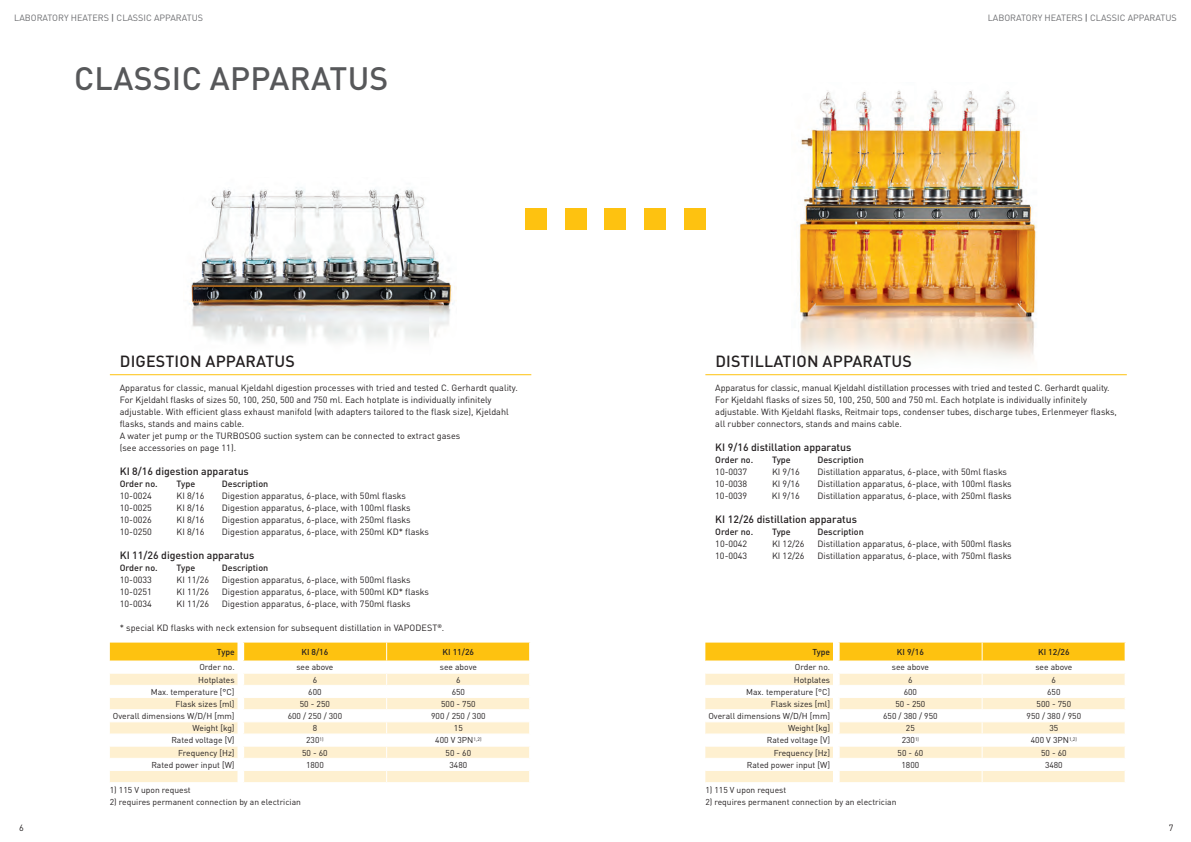
<style>
.page{position:relative;width:1191px;height:842px;background:#fff}
.page>*{position:absolute;margin:0;border:0;box-sizing:border-box;transform-origin:0 0}
.t1{font:500 32px "DINOT";letter-spacing:.01em;color:#57585a}
.t2{font:500 16px "DINOT";letter-spacing:.01em;color:#231f20}
.t3{font:500 10.5px "DINOT";color:#231f20}
.t4{font:9px/12px "DINOT";color:#231f20}
.t5{font:500 9px "DINOT";color:#231f20}
.t6{font:9px "DINOT";color:#6c6d70}
.t7{font:8.5px "DINOT";color:#231f20}
.t8{font:500 8.5px "DINOT";color:#231f20}
.s1{font-weight:500}
</style>
<div class="page">
<img style="left:184px;top:187px;width:272px;height:189px">
<img style="left:791px;top:90px;width:251px;height:286px">
<hr style="left:110px;top:374px;width:421px;height:1px;background:#fec210">
<hr style="left:705px;top:374px;width:421px;height:1px;background:#fec210">
<div style="left:525px;top:208px;width:21px;height:22px;background:#fec210"></div>
<div style="left:565px;top:208px;width:21px;height:22px;background:#fec210"></div>
<div style="left:604px;top:208px;width:22px;height:22px;background:#fec210"></div>
<div style="left:644px;top:208px;width:21px;height:22px;background:#fec210"></div>
<div style="left:684px;top:208px;width:21px;height:22px;background:#fec210"></div>
<svg style="left:110px;top:643px;width:420px;height:139px"></svg>
<svg style="left:705px;top:643px;width:420px;height:139px"></svg>
<p class="t6" style="left:14px;top:12px;width:190px">LABORATORY HEATERS <span class="s1">|</span> CLASSIC APPARATUS</p>
<p class="t6" style="left:987px;top:12px;width:190px">LABORATORY HEATERS <span class="s1">|</span> CLASSIC APPARATUS</p>
<h1 class="t1" style="left:74px;top:58px;width:316px">CLASSIC APPARATUS</h1>
<h2 class="t2" style="left:120px;top:351px;width:176px">DIGESTION APPARATUS</h2>
<p class="t4" style="left:120px;top:381px;width:399px">Apparatus for classic, manual Kjeldahl digestion processes with tried and tested C. Gerhardt quality.<br>For Kjeldahl flasks of sizes 50, 100, 250, 500 and 750 ml. Each hotplate is individually infinitely adjustable. With efficient glass exhaust manifold (with adapters tailored to the flask size), Kjeldahl flasks, stands and mains cable.<br>A water jet pump or the TURBOSOG suction system can be connected to extract gases<br>(see accessories on page 11).</p>
<p class="t3" style="left:120px;top:464px;width:131px">KI 8/16 digestion apparatus</p>
<p class="t5" style="left:120px;top:478px;width:39px">Order no.</p>
<p class="t5" style="left:176px;top:478px;width:20px">Type</p>
<p class="t5" style="left:222px;top:478px;width:48px">Description</p>
<p class="t4" style="left:120px;top:489px;width:34px">10-0024</p>
<p class="t4" style="left:176px;top:489px;width:29px">KI 8/16</p>
<p class="t4" style="left:222px;top:489px;width:185px">Digestion apparatus, 6-place, with 50ml flasks</p>
<p class="t4" style="left:120px;top:501px;width:34px">10-0025</p>
<p class="t4" style="left:176px;top:501px;width:29px">KI 8/16</p>
<p class="t4" style="left:222px;top:501px;width:190px">Digestion apparatus, 6-place, with 100ml flasks</p>
<p class="t4" style="left:120px;top:513px;width:34px">10-0026</p>
<p class="t4" style="left:176px;top:513px;width:29px">KI 8/16</p>
<p class="t4" style="left:222px;top:513px;width:190px">Digestion apparatus, 6-place, with 250ml flasks</p>
<p class="t4" style="left:120px;top:525px;width:34px">10-0250</p>
<p class="t4" style="left:176px;top:525px;width:29px">KI 8/16</p>
<p class="t4" style="left:222px;top:525px;width:209px">Digestion apparatus, 6-place, with 250ml KD* flasks</p>
<p class="t3" style="left:120px;top:548px;width:136px">KI 11/26 digestion apparatus</p>
<p class="t5" style="left:120px;top:562px;width:39px">Order no.</p>
<p class="t5" style="left:176px;top:562px;width:20px">Type</p>
<p class="t5" style="left:222px;top:562px;width:48px">Description</p>
<p class="t4" style="left:120px;top:573px;width:34px">10-0033</p>
<p class="t4" style="left:176px;top:573px;width:34px">KI 11/26</p>
<p class="t4" style="left:222px;top:573px;width:190px">Digestion apparatus, 6-place, with 500ml flasks</p>
<p class="t4" style="left:120px;top:585px;width:34px">10-0251</p>
<p class="t4" style="left:176px;top:585px;width:34px">KI 11/26</p>
<p class="t4" style="left:222px;top:585px;width:209px">Digestion apparatus, 6-place, with 500ml KD* flasks</p>
<p class="t4" style="left:120px;top:597px;width:34px">10-0034</p>
<p class="t4" style="left:176px;top:597px;width:34px">KI 11/26</p>
<p class="t4" style="left:222px;top:597px;width:190px">Digestion apparatus, 6-place, with 750ml flasks</p>
<p class="t4" style="left:120px;top:621px;width:326px">* special KD flasks with neck extension for subsequent distillation in VAPODEST<sup>®</sup>.</p>
<p class="t8" style="left:217px;top:646px;width:19px">Type</p>
<p class="t8" style="left:301px;top:646px;width:28px">KI 8/16</p>
<p class="t8" style="left:442px;top:646px;width:33px">KI 11/26</p>
<p class="t7" style="left:199px;top:662px;width:37px">Order no.</p>
<p class="t7" style="left:296px;top:662px;width:39px">see above</p>
<p class="t7" style="left:440px;top:662px;width:39px">see above</p>
<p class="t7" style="left:198px;top:674px;width:38px">Hotplates</p>
<p class="t7" style="left:313px;top:674px;width:6px">6</p>
<p class="t7" style="left:456px;top:674px;width:6px">6</p>
<p class="t7" style="left:151px;top:686px;width:85px">Max. temperature [°C]</p>
<p class="t7" style="left:308px;top:686px;width:15px">600</p>
<p class="t7" style="left:452px;top:686px;width:15px">650</p>
<p class="t7" style="left:175px;top:698px;width:61px">Flask sizes [ml]</p>
<p class="t7" style="left:300px;top:698px;width:32px">50 - 250</p>
<p class="t7" style="left:441px;top:698px;width:36px">500 - 750</p>
<p class="t7" style="left:113px;top:711px;width:123px">Overall dimensions W/D/H [mm]</p>
<p class="t7" style="left:288px;top:711px;width:56px">600 / 250 / 300</p>
<p class="t7" style="left:431px;top:711px;width:56px">900 / 250 / 300</p>
<p class="t7" style="left:193px;top:723px;width:44px">Weight [kg]</p>
<p class="t7" style="left:313px;top:723px;width:6px">8</p>
<p class="t7" style="left:454px;top:723px;width:10px">15</p>
<p class="t7" style="left:171px;top:735px;width:65px">Rated voltage [V]</p>
<p class="t7" style="left:306px;top:735px;width:19px">230<sup>1)</sup></p>
<p class="t7" style="left:435px;top:735px;width:48px">400 V 3PN<sup>1,2)</sup></p>
<p class="t7" style="left:178px;top:747px;width:58px">Frequency [Hz]</p>
<p class="t7" style="left:302px;top:747px;width:27px">50 - 60</p>
<p class="t7" style="left:445px;top:747px;width:27px">50 - 60</p>
<p class="t7" style="left:151px;top:759px;width:85px">Rated power input [W]</p>
<p class="t7" style="left:306px;top:759px;width:19px">1800</p>
<p class="t7" style="left:449px;top:759px;width:19px">3480</p>
<p class="t7" style="left:110px;top:785px;width:82px">1) 115 V upon request</p>
<p class="t7" style="left:110px;top:797px;width:193px">2) requires permanent connection by an electrician</p>
<h2 class="t2" style="left:715px;top:351px;width:198px">DISTILLATION APPARATUS</h2>
<p class="t4" style="left:715px;top:381px;width:403px">Apparatus for classic, manual Kjeldahl distillation processes with tried and tested C. Gerhardt quality.<br>For Kjeldahl flasks of sizes 50, 100, 250, 500 and 750 ml. Each hotplate is individually infinitely adjustable. With Kjeldahl flasks, Reitmair tops, condenser tubes, discharge tubes, Erlenmeyer flasks, all rubber connectors, stands and mains cable.</p>
<p class="t3" style="left:715px;top:440px;width:138px">KI 9/16 distillation apparatus</p>
<p class="t5" style="left:715px;top:454px;width:39px">Order no.</p>
<p class="t5" style="left:772px;top:454px;width:20px">Type</p>
<p class="t5" style="left:817px;top:454px;width:48px">Description</p>
<p class="t4" style="left:715px;top:465px;width:34px">10-0037</p>
<p class="t4" style="left:772px;top:465px;width:29px">KI 9/16</p>
<p class="t4" style="left:817px;top:465px;width:191px">Distillation apparatus, 6-place, with 50ml flasks</p>
<p class="t4" style="left:715px;top:477px;width:34px">10-0038</p>
<p class="t4" style="left:772px;top:477px;width:29px">KI 9/16</p>
<p class="t4" style="left:817px;top:477px;width:196px">Distillation apparatus, 6-place, with 100ml flasks</p>
<p class="t4" style="left:715px;top:489px;width:34px">10-0039</p>
<p class="t4" style="left:772px;top:489px;width:29px">KI 9/16</p>
<p class="t4" style="left:817px;top:489px;width:196px">Distillation apparatus, 6-place, with 250ml flasks</p>
<p class="t3" style="left:715px;top:512px;width:143px">KI 12/26 distillation apparatus</p>
<p class="t5" style="left:715px;top:526px;width:39px">Order no.</p>
<p class="t5" style="left:772px;top:526px;width:20px">Type</p>
<p class="t5" style="left:817px;top:526px;width:48px">Description</p>
<p class="t4" style="left:715px;top:537px;width:34px">10-0042</p>
<p class="t4" style="left:772px;top:537px;width:34px">KI 12/26</p>
<p class="t4" style="left:817px;top:537px;width:196px">Distillation apparatus, 6-place, with 500ml flasks</p>
<p class="t4" style="left:715px;top:549px;width:34px">10-0043</p>
<p class="t4" style="left:772px;top:549px;width:34px">KI 12/26</p>
<p class="t4" style="left:817px;top:549px;width:196px">Distillation apparatus, 6-place, with 750ml flasks</p>
<p class="t8" style="left:812px;top:646px;width:19px">Type</p>
<p class="t8" style="left:897px;top:646px;width:28px">KI 9/16</p>
<p class="t8" style="left:1038px;top:646px;width:33px">KI 12/26</p>
<p class="t7" style="left:795px;top:662px;width:37px">Order no.</p>
<p class="t7" style="left:892px;top:662px;width:39px">see above</p>
<p class="t7" style="left:1035px;top:662px;width:39px">see above</p>
<p class="t7" style="left:793px;top:674px;width:38px">Hotplates</p>
<p class="t7" style="left:908px;top:674px;width:6px">6</p>
<p class="t7" style="left:1051px;top:674px;width:6px">6</p>
<p class="t7" style="left:746px;top:686px;width:85px">Max. temperature [°C]</p>
<p class="t7" style="left:903px;top:686px;width:15px">600</p>
<p class="t7" style="left:1047px;top:686px;width:15px">650</p>
<p class="t7" style="left:771px;top:698px;width:61px">Flask sizes [ml]</p>
<p class="t7" style="left:895px;top:698px;width:32px">50 - 250</p>
<p class="t7" style="left:1036px;top:698px;width:36px">500 - 750</p>
<p class="t7" style="left:708px;top:711px;width:123px">Overall dimensions W/D/H [mm]</p>
<p class="t7" style="left:883px;top:711px;width:56px">650 / 380 / 950</p>
<p class="t7" style="left:1026px;top:711px;width:56px">950 / 380 / 950</p>
<p class="t7" style="left:788px;top:723px;width:44px">Weight [kg]</p>
<p class="t7" style="left:906px;top:723px;width:10px">25</p>
<p class="t7" style="left:1049px;top:723px;width:10px">35</p>
<p class="t7" style="left:767px;top:735px;width:65px">Rated voltage [V]</p>
<p class="t7" style="left:901px;top:735px;width:19px">230<sup>1)</sup></p>
<p class="t7" style="left:1030px;top:735px;width:48px">400 V 3PN<sup>1,2)</sup></p>
<p class="t7" style="left:773px;top:747px;width:58px">Frequency [Hz]</p>
<p class="t7" style="left:897px;top:747px;width:27px">50 - 60</p>
<p class="t7" style="left:1041px;top:747px;width:27px">50 - 60</p>
<p class="t7" style="left:747px;top:759px;width:85px">Rated power input [W]</p>
<p class="t7" style="left:901px;top:759px;width:19px">1800</p>
<p class="t7" style="left:1045px;top:759px;width:19px">3480</p>
<p class="t7" style="left:705px;top:785px;width:82px">1) 115 V upon request</p>
<p class="t7" style="left:705px;top:797px;width:193px">2) requires permanent connection by an electrician</p>
<p class="t4" style="left:19px;top:822px;width:6px">6</p>
<p class="t4" style="left:1168px;top:821px;width:6px">7</p>
</div>
